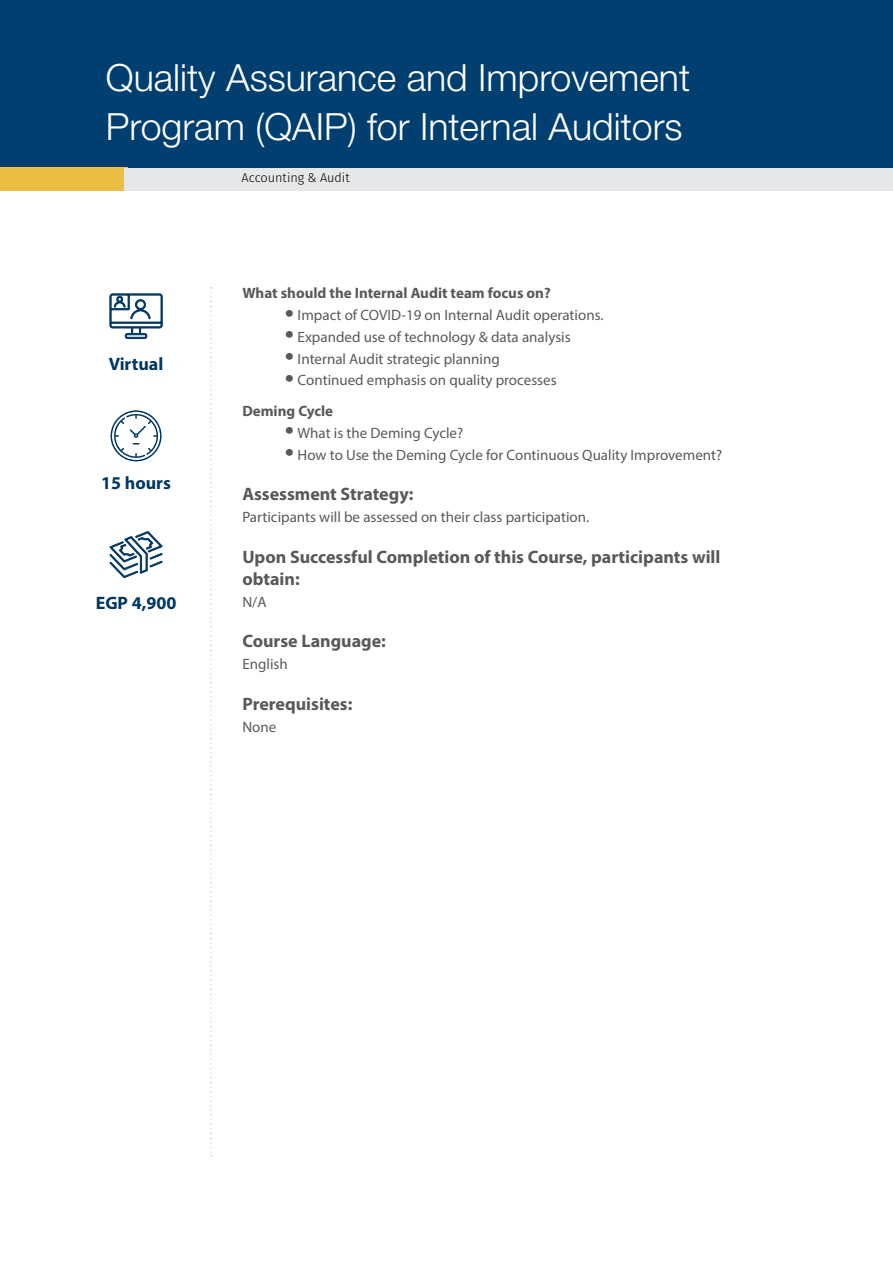
<style>
.page{position:relative;width:893px;height:1263px;background:#fff}
.page>*{position:absolute;margin:0;border:0;box-sizing:border-box;transform-origin:0 0}
.t1{font:300 37.5px/49.5px "Helvetica Neue LT Std";color:#fff}
.t2{font:700 18px/21.8px "Myriad Pro";color:#58595b}
.t3{font:700 18px "Myriad Pro";color:#003763}
.t4{font:15px/30.8px "Myriad Pro";color:#58595b}
.t5{font:700 15px "Myriad Pro";color:#58595b}
.t6{font:300 12.75px "Fira Sans";color:#000}
.s1{font-size:33px}
.s2{font-weight:700}
</style>
<div class="page">
<div style="left:0;top:0;width:893px;height:168px;background:#003f70"></div>
<div style="left:0;top:168px;width:128px;height:23px;background:#ebc042"></div>
<div style="left:124px;top:168px;width:769px;height:22px;background:#e6e7e8"></div>
<svg style="left:210px;top:287px;width:2px;height:870px"></svg>
<svg style="left:109px;top:293px;width:54px;height:46px"></svg>
<svg style="left:109px;top:531px;width:54px;height:47px"></svg>
<svg style="left:111px;top:410px;width:51px;height:52px"></svg>
<h1 class="t1" style="left:106px;top:52px;width:586px">Quality Assurance and Improvement<br>Program (QAIP) for Internal Auditors</h1>
<p class="t6" style="left:242px;top:169px;width:110px">Accounting &amp; Audit</p>
<p class="t3" style="left:109px;top:353px;width:56px">Virtual</p>
<p class="t3" style="left:101px;top:472px;width:71px">15 hours</p>
<p class="t3" style="left:96px;top:591px;width:82px">EGP 4,900</p>
<p class="t5" style="left:242px;top:283px;width:310px">What should the Internal Audit team focus on?</p>
<p class="t4" style="left:285px;top:299px;width:320px"><span class="s1">•</span> Impact of COVID-19 on Internal Audit operations.</p>
<p class="t4" style="left:285px;top:321px;width:287px"><span class="s1">•</span> Expanded use of technology &amp; data analysis</p>
<p class="t4" style="left:285px;top:343px;width:216px"><span class="s1">•</span> Internal Audit strategic planning</p>
<p class="t4" style="left:242px;top:365px;width:316px;text-indent:43px"><span class="s1">•</span> Continued emphasis on quality processes<br><span class="s2">Deming Cycle</span></p>
<p class="t4" style="left:285px;top:417px;width:180px"><span class="s1">•</span> What is the Deming Cycle?</p>
<p class="t4" style="left:285px;top:439px;width:439px"><span class="s1">•</span> How to Use the Deming Cycle for Continuous Quality Improvement?</p>
<p class="t2" style="left:242px;top:483px;width:173px">Assessment Strategy:</p>
<p class="t4" style="left:242px;top:502px;width:348px">Participants will be assessed on their class participation.</p>
<p class="t2" style="left:242px;top:546px;width:480px">Upon Successful Completion of this Course, participants will obtain:</p>
<p class="t4" style="left:242px;top:586px;width:26px">N/A</p>
<p class="t2" style="left:242px;top:630px;width:145px">Course Language:</p>
<p class="t4" style="left:242px;top:649px;width:47px">English</p>
<p class="t2" style="left:242px;top:693px;width:112px">Prerequisites:</p>
<p class="t4" style="left:242px;top:711px;width:35px">None</p>
</div>
